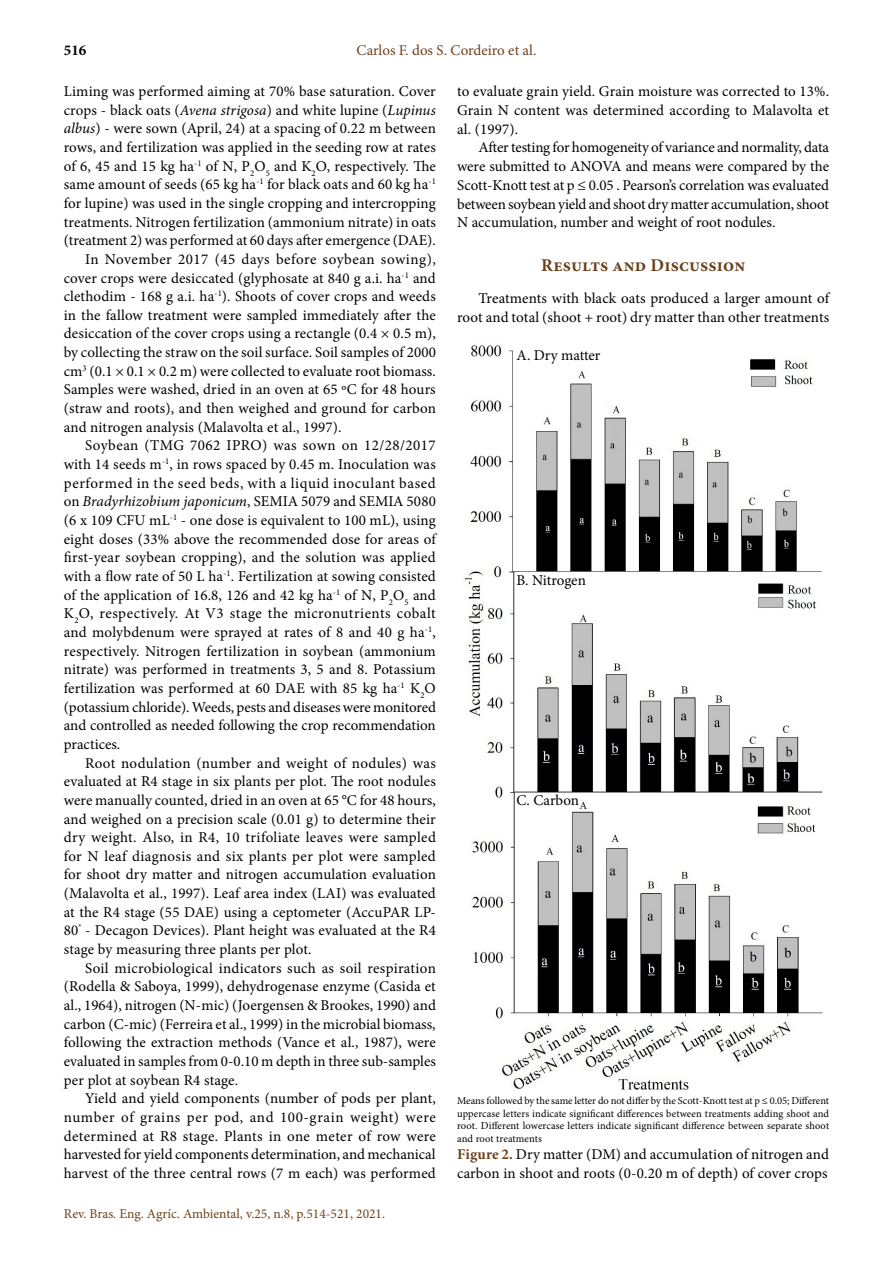
<style>
.page{position:relative;width:893px;height:1263px;background:#fff}
.page>*{position:absolute;margin:0;border:0;box-sizing:border-box;transform-origin:0 0}
.t1{font:700 18px "Minion Pro";letter-spacing:.01em;color:#6c4119}
.t2{font:15px/18.8px "Minion Pro";letter-spacing:.01em;color:#000;text-align:justify}
.t3{font:15px "Minion Pro";letter-spacing:.045em;color:#000}
.t4{font:15px "Minion Pro";letter-spacing:.035em;color:#000}
.t5{font:15px "Minion Pro";letter-spacing:.03em;color:#000}
.t6{font:15px "Minion Pro";color:#6c4119}
.t7{font:15px "Minion Pro";letter-spacing:-.01em;color:#000}
.t8{font:700 15px "Minion Pro";color:#000}
.t9{font:13.5px "Minion Pro";color:#6c4119}
.t10{font:10.5px/12.6px "Minion Pro";letter-spacing:.01em;color:#000;text-align:justify}
.s1{font-style:italic}
.s2{font-weight:700;color:#6c4119}
</style>
<div class="page">
<img style="left:464px;top:345px;width:359px;height:746px">
<p class="t8" style="left:64px;top:40px;width:24px">516</p>
<p class="t6" style="left:357px;top:40px;width:181px">Carlos F. dos S. Cordeiro et al.</p>
<p class="t2" style="left:64px;top:82px;width:374px">Liming was performed aiming at 70% base saturation. Cover</p>
<p class="t2" style="left:64px;top:101px;width:374px">crops - black oats (<span class="s1">Avena strigosa</span>) and white lupine (<span class="s1">Lupinus</span></p>
<p class="t2" style="left:64px;top:119px;width:374px"><span class="s1">albus</span>) - were sown (April, 24) at a spacing of 0.22 m between</p>
<p class="t2" style="left:64px;top:138px;width:374px">rows, and fertilization was applied in the seeding row at rates</p>
<p class="t2" style="left:64px;top:156px;width:374px">of 6, 45 and 15 kg ha<sup>-1</sup> of N, P<sub>2</sub>O<sub>5</sub> and K<sub>2</sub>O, respectively. The</p>
<p class="t2" style="left:64px;top:175px;width:374px">same amount of seeds (65 kg ha<sup>-1</sup> for black oats and 60 kg ha<sup>-1</sup></p>
<p class="t2" style="left:64px;top:194px;width:374px">for lupine) was used in the single cropping and intercropping</p>
<p class="t2" style="left:64px;top:212px;width:374px">treatments. Nitrogen fertilization (ammonium nitrate) in oats</p>
<p class="t2" style="left:64px;top:231px;width:374px">(treatment 2) was performed at 60 days after emergence (DAE).</p>
<p class="t4" style="left:85px;top:249px;width:352px">In November 2017 (45 days before soybean sowing),</p>
<p class="t2" style="left:64px;top:268px;width:374px">cover crops were desiccated (glyphosate at 840 g a.i. ha<sup>-1</sup> and</p>
<p class="t2" style="left:64px;top:287px;width:374px">clethodim - 168 g a.i. ha<sup>-1</sup>). Shoots of cover crops and weeds</p>
<p class="t2" style="left:64px;top:306px;width:374px">in the fallow treatment were sampled immediately after the</p>
<p class="t2" style="left:64px;top:324px;width:374px">desiccation of the cover crops using a rectangle (0.4 × 0.5 m),</p>
<p class="t2" style="left:64px;top:343px;width:374px">by collecting the straw on the soil surface. Soil samples of 2000</p>
<p class="t2" style="left:64px;top:362px;width:374px">cm<sup>3</sup> (0.1 × 0.1 × 0.2 m) were collected to evaluate root biomass.</p>
<p class="t2" style="left:64px;top:380px;width:374px">Samples were washed, dried in an oven at 65 ºC for 48 hours</p>
<p class="t2" style="left:64px;top:399px;width:374px">(straw and roots), and then weighed and ground for carbon</p>
<p class="t2" style="left:64px;top:418px;width:279px">and nitrogen analysis (Malavolta et al., 1997).</p>
<p class="t5" style="left:85px;top:436px;width:352px">Soybean (TMG 7062 IPRO) was sown on 12/28/2017</p>
<p class="t2" style="left:64px;top:455px;width:374px">with 14 seeds m<sup>-1</sup>, in rows spaced by 0.45 m. Inoculation was</p>
<p class="t3" style="left:64px;top:473px;width:374px">performed in the seed beds, with a liquid inoculant based</p>
<p class="t2" style="left:64px;top:492px;width:374px">on <span class="s1">Bradyrhizobium japonicum</span>, SEMIA 5079 and SEMIA 5080</p>
<p class="t2" style="left:64px;top:511px;width:374px">(6 x 109 CFU mL<sup>-1</sup> - one dose is equivalent to 100 mL), using</p>
<p class="t2" style="left:64px;top:530px;width:374px">eight doses (33% above the recommended dose for areas of</p>
<p class="t2" style="left:64px;top:548px;width:374px">first-year soybean cropping), and the solution was applied</p>
<p class="t2" style="left:64px;top:567px;width:374px">with a flow rate of 50 L ha<sup>-1</sup>. Fertilization at sowing consisted</p>
<p class="t2" style="left:64px;top:585px;width:374px">of the application of 16.8, 126 and 42 kg ha<sup>-1</sup> of N, P<sub>2</sub>O<sub>5</sub> and</p>
<p class="t4" style="left:64px;top:603px;width:374px">K<sub>2</sub>O, respectively. At V3 stage the micronutrients cobalt</p>
<p class="t2" style="left:64px;top:623px;width:374px">and molybdenum were sprayed at rates of 8 and 40 g ha<sup>-1</sup>,</p>
<p class="t2" style="left:64px;top:641px;width:374px">respectively. Nitrogen fertilization in soybean (ammonium</p>
<p class="t2" style="left:64px;top:660px;width:373px">nitrate) was performed in treatments 3, 5 and 8. Potassium</p>
<p class="t2" style="left:64px;top:679px;width:374px">fertilization was performed at 60 DAE with 85 kg ha<sup>-1</sup> K<sub>2</sub>O</p>
<p class="t2" style="left:64px;top:697px;width:374px">(potassium chloride). Weeds, pests and diseases were monitored</p>
<p class="t2" style="left:64px;top:716px;width:374px">and controlled as needed following the crop recommendation</p>
<p class="t2" style="left:64px;top:735px;width:58px">practices.</p>
<p class="t2" style="left:85px;top:753px;width:352px">Root nodulation (number and weight of nodules) was</p>
<p class="t2" style="left:64px;top:772px;width:374px">evaluated at R4 stage in six plants per plot. The root nodules</p>
<p class="t2" style="left:64px;top:791px;width:374px">were manually counted, dried in an oven at 65 °C for 48 hours,</p>
<p class="t2" style="left:64px;top:809px;width:373px">and weighed on a precision scale (0.01 g) to determine their</p>
<p class="t2" style="left:64px;top:828px;width:374px">dry weight. Also, in R4, 10 trifoliate leaves were sampled</p>
<p class="t2" style="left:64px;top:847px;width:374px">for N leaf diagnosis and six plants per plot were sampled</p>
<p class="t2" style="left:64px;top:865px;width:374px">for shoot dry matter and nitrogen accumulation evaluation</p>
<p class="t2" style="left:64px;top:884px;width:374px">(Malavolta et al., 1997). Leaf area index (LAI) was evaluated</p>
<p class="t2" style="left:64px;top:903px;width:374px">at the R4 stage (55 DAE) using a ceptometer (AccuPAR LP-</p>
<p class="t2" style="left:64px;top:921px;width:374px">80<sup>®</sup> - Decagon Devices). Plant height was evaluated at the R4</p>
<p class="t2" style="left:64px;top:940px;width:249px">stage by measuring three plants per plot.</p>
<p class="t2" style="left:85px;top:959px;width:352px">Soil microbiological indicators such as soil respiration</p>
<p class="t2" style="left:64px;top:977px;width:374px">(Rodella &amp; Saboya, 1999), dehydrogenase enzyme (Casida et</p>
<p class="t2" style="left:64px;top:996px;width:374px">al., 1964), nitrogen (N-mic) (Joergensen &amp; Brookes, 1990) and</p>
<p class="t2" style="left:64px;top:1015px;width:373px">carbon (C-mic) (Ferreira et al., 1999) in the microbial biomass,</p>
<p class="t2" style="left:64px;top:1033px;width:374px">following the extraction methods (Vance et al., 1987), were</p>
<p class="t2" style="left:64px;top:1052px;width:374px">evaluated in samples from 0-0.10 m depth in three sub-samples</p>
<p class="t2" style="left:64px;top:1070px;width:176px">per plot at soybean R4 stage.</p>
<p class="t2" style="left:85px;top:1089px;width:352px">Yield and yield components (number of pods per plant,</p>
<p class="t3" style="left:64px;top:1107px;width:374px">number of grains per pod, and 100-grain weight) were</p>
<p class="t2" style="left:64px;top:1126px;width:374px">determined at R8 stage. Plants in one meter of row were</p>
<p class="t2" style="left:64px;top:1145px;width:373px">harvested for yield components determination, and mechanical</p>
<p class="t2" style="left:64px;top:1164px;width:374px">harvest of the three central rows (7 m each) was performed</p>
<p class="t9" style="left:64px;top:1204px;width:323px">Rev. Bras. Eng. Agríc. Ambiental, v.25, n.8, p.514-521, 2021.</p>
<p class="t2" style="left:457px;top:82px;width:374px">to evaluate grain yield. Grain moisture was corrected to 13%.<br>Grain N content was determined according to Malavolta et al. (1997).</p>
<p class="t2" style="left:457px;top:138px;width:374px;text-indent:21px">After testing for homogeneity of variance and normality, data were submitted to ANOVA and means were compared by the Scott-Knott test at p ≤ 0.05 . Pearson’s correlation was evaluated between soybean yield and shoot dry matter accumulation, shoot N accumulation, number and weight of root nodules.</p>
<p class="t1" style="left:541px;top:253px;width:206px">Results and Discussion</p>
<p class="t2" style="left:457px;top:289px;width:374px;text-align:right">Treatments with black oats produced a larger amount of root and total (shoot + root) dry matter than other treatments</p>
<p class="t2" style="left:517px;top:346px;width:85px">A. Dry matter</p>
<p class="t7" style="left:517px;top:570px;width:71px">B. Nitrogen</p>
<p class="t2" style="left:517px;top:791px;width:64px">C. Carbon</p>
<p class="t10" style="left:457px;top:1094px;width:374px">Means followed by the same letter do not differ by the Scott-Knott test at p ≤ 0.05; Different uppercase letters indicate significant differences between treatments adding shoot and root. Different lowercase letters indicate significant difference between separate shoot and root treatments</p>
<p class="t2" style="left:457px;top:1145px;width:373px"><span class="s2">Figure 2.</span> Dry matter (DM) and accumulation of nitrogen and carbon in shoot and roots (0-0.20 m of depth) of cover crops</p>
</div>
